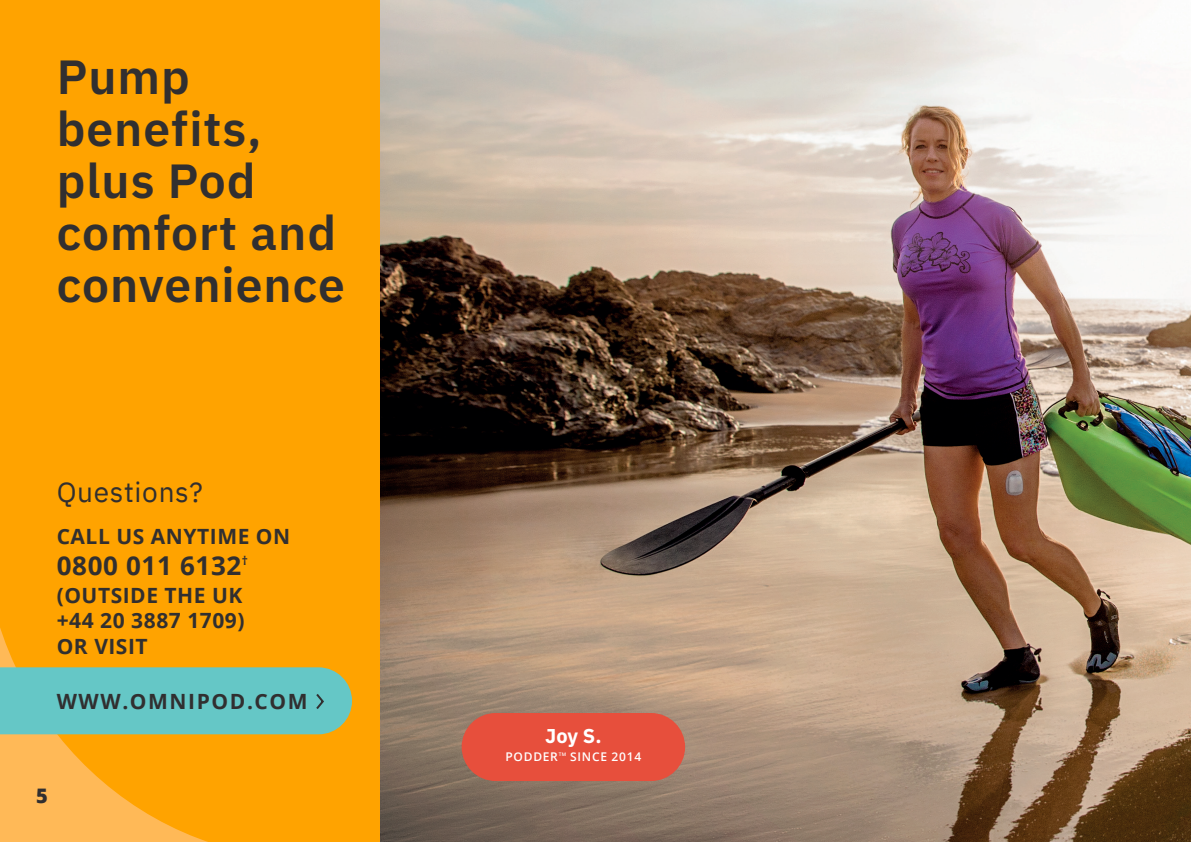
<style>
.page{position:relative;width:1191px;height:842px;background:#fff}
.page>*{position:absolute;margin:0;border:0;box-sizing:border-box;transform-origin:0 0}
.t1{font:600 48px/52px "IBM Plex Sans";letter-spacing:.02em;color:#312f30}
.Subhead{font:28px "IBM Plex Sans";letter-spacing:.025em;color:#312f30}
.Subhead-2{font:700 26px "Open Sans";letter-spacing:.025em;color:#312f30}
.Subhead-3{font:700 21px/25.8px "Open Sans";letter-spacing:.025em;color:#312f30;text-align:justify}
.Subhead-4{font:700 21px "Open Sans";letter-spacing:.075em;color:#312f30}
.Text_9_11_Gray_Inden{font:700 20px "IBM Plex Sans";color:#fff}
.Text_9_11_Gray_Inden-2{font:800 20px "Open Sans";color:#312f30}
.Text_9_11_Gray_Inden-3{font:600 12px "Open Sans";letter-spacing:.06em;color:#fff}
.Text_9_11_Gray_Inden-4{font:600 4.8px "Open Sans";color:#fff}
</style>
<div class="page">
<img style="left:380px;top:0;width:811px;height:842px">
<div style="left:0;top:0;width:380px;height:842px;background:#ffa300"></div>
<div style="left:461px;top:713px;width:224px;height:68px;background:#e74f3c;border-radius:34px"></div>
<div style="left:0;top:667px;width:352px;height:67px;background:#65c7c6"></div>
<p class="t1" style="left:57px;top:47px;width:290px">Pump benefits, plus Pod comfort and convenience</p>
<p class="Subhead" style="left:57px;top:470px;width:148px">Questions?</p>
<p class="Subhead-3" style="left:57px;top:523px;width:235px">CALL US ANYTIME ON</p>
<p class="Subhead-2" style="left:57px;top:547px;width:193px">0800 011 6132<sup>†</sup></p>
<p class="Subhead-3" style="left:57px;top:582px;width:189px">(OUTSIDE THE UK +44 20 3887 1709)<br>OR VISIT</p>
<p class="Subhead-4" style="left:57px;top:687px;width:252px">WWW.OMNIPOD.COM</p>
<p class="Text_9_11_Gray_Inden-2" style="left:36px;top:781px;width:13px">5</p>
<p class="Text_9_11_Gray_Inden" style="left:545px;top:720px;width:58px">Joy S.</p>
<p class="Text_9_11_Gray_Inden-3" style="left:505px;top:748px;width:54px">PODDER</p>
<p class="Text_9_11_Gray_Inden-4" style="left:558px;top:751px;width:9px">TM</p>
<p class="Text_9_11_Gray_Inden-3" style="left:570px;top:748px;width:72px">SINCE 2014</p>
</div>
